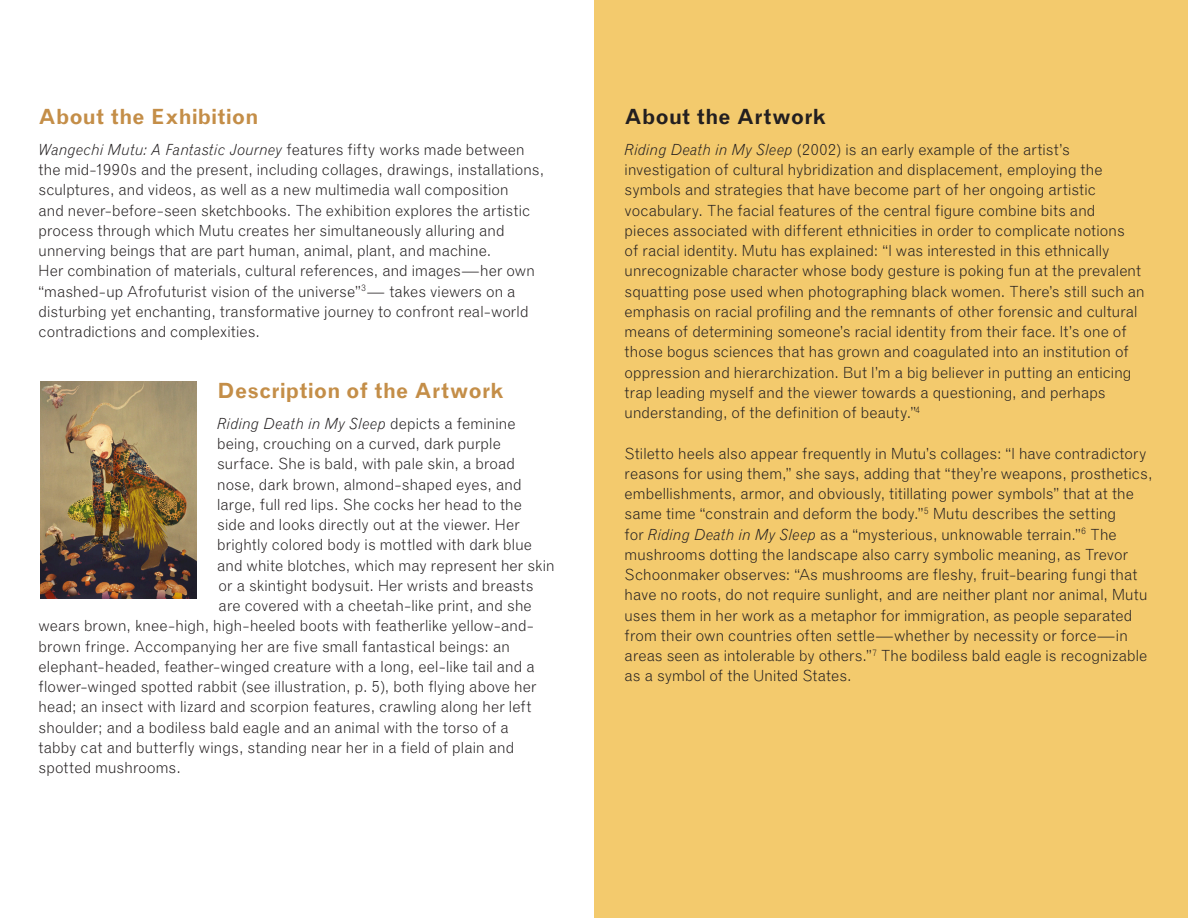
<style>
.page{position:relative;width:1188px;height:918px;background:#fff}
.page>*{position:absolute;margin:0;border:0;box-sizing:border-box;transform-origin:0 0}
.Subtitles{font:700 21px "Brooklynesque";letter-spacing:.03em;color:#c48e48}
.Subtitles-2{font:700 21px "Brooklynesque";letter-spacing:.03em;color:#231f20}
.t1{font:300 15.3px/20.2px "Brooklynesque";letter-spacing:.005em;color:#231f20}
.t2{font:italic 300 15.3px "Brooklynesque";letter-spacing:-.005em;color:#231f20}
.s1{font-style:italic}
.s2{font-style:normal}
</style>
<div class="page">
<div style="left:594px;top:0;width:594px;height:918px;background:#f3ca6d"></div>
<img style="left:40px;top:381px;width:157px;height:217px">
<p class="Subtitles" style="left:39px;top:104px;width:221px">About the Exhibition</p>
<p class="t1" style="left:39px;top:139px;width:507px"><span class="s1">Wangechi Mutu: A Fantastic Journey</span> features fifty works made between the mid-1990s and the present, including collages, drawings, installations, sculptures, and videos, as well as a new multimedia wall composition<br>and never-before-seen sketchbooks. The exhibition explores the artistic process through which Mutu creates her simultaneously alluring and unnerving beings that are part human, animal, plant, and machine.<br>Her combination of materials, cultural references, and images—her own “mashed-up Afrofuturist vision of the universe”<sup>3</sup>— takes viewers on a disturbing yet enchanting, transformative journey to confront real-world contradictions and complexities.</p>
<p class="Subtitles" style="left:217px;top:378px;width:288px">Description of the Artwork</p>
<p class="t2" style="left:217px;top:414px;width:300px">Riding Death in My Sleep <span class="s2">depicts a feminine</span></p>
<p class="t1" style="left:217px;top:434px;width:285px">being, crouching on a curved, dark purple</p>
<p class="t1" style="left:217px;top:454px;width:299px">surface. She is bald, with pale skin, a broad</p>
<p class="t1" style="left:217px;top:474px;width:306px">nose, dark brown, almond-shaped eyes, and</p>
<p class="t1" style="left:217px;top:494px;width:306px">large, full red lips. She cocks her head to the</p>
<p class="t1" style="left:217px;top:515px;width:304px">side and looks directly out at the viewer. Her</p>
<p class="t1" style="left:217px;top:535px;width:316px">brightly colored body is mottled with dark blue</p>
<p class="t1" style="left:217px;top:555px;width:339px">and white blotches, which may represent her skin</p>
<p class="t1" style="left:219px;top:575px;width:316px">or a skintight bodysuit. Her wrists and breasts</p>
<p class="t1" style="left:219px;top:596px;width:315px">are covered with a cheetah-like print, and she</p>
<p class="t1" style="left:39px;top:616px;width:497px">wears brown, knee-high, high-heeled boots with featherlike yellow-and-</p>
<p class="t1" style="left:39px;top:636px;width:473px">brown fringe. Accompanying her are five small fantastical beings: an</p>
<p class="t1" style="left:39px;top:656px;width:498px">elephant-headed, feather-winged creature with a long, eel-like tail and a</p>
<p class="t1" style="left:39px;top:677px;width:499px">flower-winged spotted rabbit (see illustration, p. 5), both flying above her</p>
<p class="t1" style="left:39px;top:697px;width:495px">head; an insect with lizard and scorpion features, crawling along her left</p>
<p class="t1" style="left:39px;top:717px;width:472px">shoulder; and a bodiless bald eagle and an animal with the torso of a</p>
<p class="t1" style="left:39px;top:737px;width:477px">tabby cat and butterfly wings, standing near her in a field of plain and</p>
<p class="t1" style="left:39px;top:758px;width:144px">spotted mushrooms.</p>
<p class="Subtitles-2" style="left:625px;top:104px;width:203px">About the Artwork</p>
<p class="t1" style="left:625px;top:139px;width:522px"><span class="s1">Riding Death in My Sleep</span> (2002) is an early example of the artist’s investigation of cultural hybridization and displacement, employing the symbols and strategies that have become part of her ongoing artistic vocabulary. The facial features of the central figure combine bits and<br>pieces associated with different ethnicities in order to complicate notions<br>of racial identity. Mutu has explained: “I was interested in this ethnically unrecognizable character whose body gesture is poking fun at the prevalent squatting pose used when photographing black women. There’s still such an emphasis on racial profiling and the remnants of other forensic and cultural means of determining someone’s racial identity from their face. It’s one of those bogus sciences that has grown and coagulated into an institution of oppression and hierarchization. But I’m a big believer in putting an enticing trap leading myself and the viewer towards a questioning, and perhaps understanding, of the definition of beauty.”<sup>4</sup></p>
<p class="t1" style="left:625px;top:443px;width:529px">Stiletto heels also appear frequently in Mutu’s collages: “I have contradictory reasons for using them,” she says, adding that “they’re weapons, prosthetics, embellishments, armor, and obviously, titillating power symbols” that at the same time “constrain and deform the body.”<sup>5</sup> Mutu describes the setting<br>for <span class="s1">Riding Death in My Sleep</span> as a “mysterious, unknowable terrain.”<sup>6</sup> The mushrooms dotting the landscape also carry symbolic meaning, as Trevor Schoonmaker observes: “As mushrooms are fleshy, fruit-bearing fungi that have no roots, do not require sunlight, and are neither plant nor animal, Mutu uses them in her work as a metaphor for immigration, as people separated from their own countries often settle—whether by necessity or force—in areas seen as intolerable by others.”<sup>7</sup> The bodiless bald eagle is recognizable as a symbol of the United States.</p>
</div>
